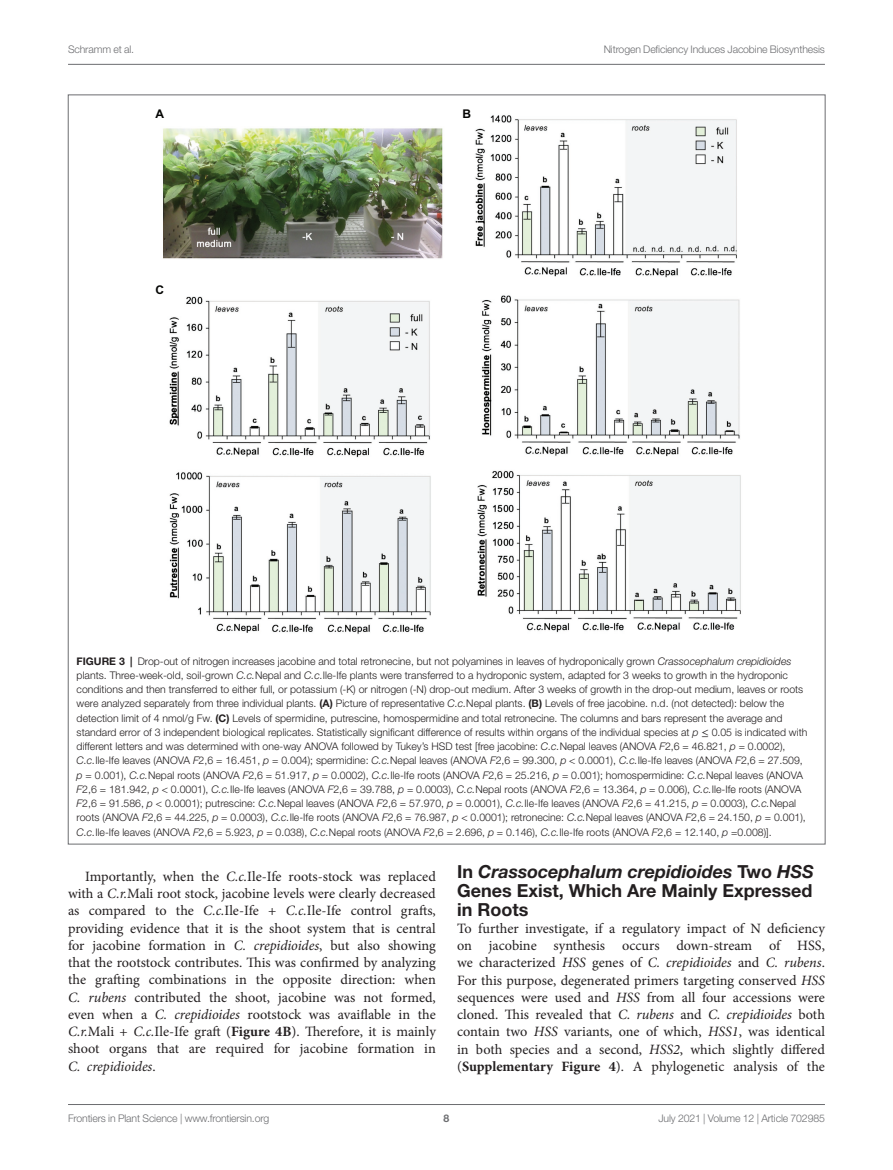
<style>
.page{position:relative;width:893px;height:1170px;background:#fff}
.page>*{position:absolute;margin:0;border:0;box-sizing:border-box;transform-origin:0 0}
.HEAD_2{font:700 18px/18.8px "Helvetica Neue LT Std";color:#231f20;text-align:justify}
.TEXT{font:14.25px/17.2px "Minion Pro";letter-spacing:-.005em;color:#231f20;text-align:justify}
.TEXT_FLUSH{font:14.25px/17.2px "Minion Pro";color:#231f20;text-align:justify}
.t1{font:700 12px "Arial";color:#040503}
.FIG_LEG{font:300 10.5px/14.2px "Helvetica Neue LT Std";color:#231f20}
.t2{font:300 10.5px "Helvetica Neue LT Std";letter-spacing:-.015em;color:#6c6d70}
.t3{font:700 10.5px "Helvetica Neue LT Std";color:#6c6d70}
.s1{font-weight:700}
.s2{font-style:italic}
.s3{font-family:"STIX General";font-weight:400}
</style>
<div class="page">
<hr style="left:68px;top:64px;width:757px;height:1px;background:#6c6d70">
<hr style="left:68px;top:1104px;width:757px;height:1px;background:#6c6d70">
<img style="left:163px;top:115px;width:578px;height:519px">
<p class="t2" style="left:68px;top:42px;width:68px">Schramm et al.</p>
<p class="t2" style="left:604px;top:42px;width:223px">Nitrogen Deficiency Induces Jacobine Biosynthesis</p>
<p class="t1" style="left:156px;top:105px;width:10px">A</p>
<p class="t1" style="left:156px;top:281px;width:10px">C</p>
<p class="t1" style="left:462px;top:105px;width:10px">B</p>
<p class="FIG_LEG" style="left:77px;top:653px;width:732px"><span class="s1">FIGURE 3 |</span> Drop-out of nitrogen increases jacobine and total retronecine, but not polyamines in leaves of hydroponically grown <span class="s2">Crassocephalum crepidioides </span>plants. Three-week-old, soil-grown <span class="s2">C.c.</span>Nepal and <span class="s2">C.c.</span>Ile-Ife plants were transferred to a hydroponic system, adapted for 3 weeks to growth in the hydroponic conditions and then transferred to either full, or potassium (-K) or nitrogen (-N) drop-out medium. After 3 weeks of growth in the drop-out medium, leaves or roots were analyzed separately from three individual plants. <span class="s1">(A)</span> Picture of representative <span class="s2">C.c.</span>Nepal plants. <span class="s1">(B)</span> Levels of free jacobine. n.d. (not detected): below the detection limit of 4 nmol/g Fw. <span class="s1">(C)</span> Levels of spermidine, putrescine, homospermidine and total retronecine. The columns and bars represent the average and standard error of 3 independent biological replicates. Statistically significant difference of results within organs of the individual species at <span class="s2">p</span> <span class="s3">≤</span> 0.05 is indicated with different letters and was determined with one-way ANOVA followed by Tukey’s HSD test [free jacobine: <span class="s2">C.c.</span>Nepal leaves (ANOVA <span class="s2">F</span>2,6 = 46.821, <span class="s2">p</span> = 0.0002), <span class="s2">C.c.</span>Ile-Ife leaves (ANOVA <span class="s2">F</span>2,6 = 16.451, <span class="s2">p</span> = 0.004); spermidine: <span class="s2">C.c.</span>Nepal leaves (ANOVA <span class="s2">F</span>2,6 = 99.300, <span class="s2">p</span> &lt; 0.0001), <span class="s2">C.c.</span>Ile-Ife leaves (ANOVA <span class="s2">F</span>2,6 = 27.509, <span class="s2">p</span> = 0.001), <span class="s2">C.c.</span>Nepal roots (ANOVA <span class="s2">F</span>2,6 = 51.917, <span class="s2">p</span> = 0.0002), <span class="s2">C.c.</span>Ile-Ife roots (ANOVA <span class="s2">F</span>2,6 = 25.216, <span class="s2">p</span> = 0.001); homospermidine: <span class="s2">C.c.</span>Nepal leaves (ANOVA <span class="s2">F</span>2,6 = 181.942, <span class="s2">p</span> &lt; 0.0001), <span class="s2">C.c.</span>Ile-Ife leaves (ANOVA <span class="s2">F</span>2,6 = 39.788, <span class="s2">p</span> = 0.0003), <span class="s2">C.c.</span>Nepal roots (ANOVA <span class="s2">F</span>2,6 = 13.364, <span class="s2">p</span> = 0.006), <span class="s2">C.c.</span>Ile-Ife roots (ANOVA <span class="s2">F</span>2,6 = 91.586, <span class="s2">p</span> &lt; 0.0001); putrescine: <span class="s2">C.c.</span>Nepal leaves (ANOVA <span class="s2">F</span>2,6 = 57.970, <span class="s2">p</span> = 0.0001), <span class="s2">C.c.</span>Ile-Ife leaves (ANOVA <span class="s2">F</span>2,6 = 41.215, <span class="s2">p</span> = 0.0003), <span class="s2">C.c.</span>Nepal roots (ANOVA <span class="s2">F</span>2,6 = 44.225, <span class="s2">p</span> = 0.0003), <span class="s2">C.c.</span>Ile-Ife roots (ANOVA <span class="s2">F</span>2,6 = 76.987, <span class="s2">p</span> &lt; 0.0001); retronecine: <span class="s2">C.c.</span>Nepal leaves (ANOVA <span class="s2">F</span>2,6 = 24.150, <span class="s2">p</span> = 0.001), <span class="s2">C.c.</span>Ile-Ife leaves (ANOVA <span class="s2">F</span>2,6 = 5.923, <span class="s2">p</span> = 0.038), <span class="s2">C.c.</span>Nepal roots (ANOVA <span class="s2">F</span>2,6 = 2.696, <span class="s2">p</span> = 0.146), <span class="s2">C.c.</span>Ile-Ife roots (ANOVA <span class="s2">F</span>2,6 = 12.140, <span class="s2">p</span> =0.008)].</p>
<p class="TEXT" style="left:68px;top:867px;width:369px;text-indent:17px">Importantly, when the <span class="s2">C.c.</span>Ile-Ife roots-stock was replaced with a <span class="s2">C.r.</span>Mali root stock, jacobine levels were clearly decreased as compared to the <span class="s2">C.c.</span>Ile-Ife + <span class="s2">C.c.</span>Ile-Ife control grafts, providing evidence that it is the shoot system that is central for jacobine formation in <span class="s2">C. crepidioides</span>, but also showing that the rootstock contributes. This was confirmed by analyzing the grafting combinations in the opposite direction: when <span class="s2">C. rubens</span> contributed the shoot, jacobine was not formed, even when a <span class="s2">C. crepidioides</span> rootstock was avaiflable in the <span class="s2">C.r.</span>Mali + <span class="s2">C.c.</span>Ile-Ife graft (<span class="s1">Figure 4B</span>). Therefore, it is mainly shoot organs that are required for jacobine formation in <span class="s2">C. crepidioides</span>.</p>
<p class="HEAD_2" style="left:457px;top:861px;width:358px">In <span class="s2">Crassocephalum crepidioides</span> Two <span class="s2">HSS </span>Genes Exist, Which Are Mainly Expressed in Roots</p>
<p class="TEXT_FLUSH" style="left:457px;top:919px;width:369px">To further investigate, if a regulatory impact of N deficiency on jacobine synthesis occurs down-stream of HSS, we characterized <span class="s2">HSS</span> genes of <span class="s2">C. crepidioides</span> and <span class="s2">C. rubens</span>.<br>For this purpose, degenerated primers targeting conserved <span class="s2">HSS </span>sequences were used and <span class="s2">HSS</span> from all four accessions were cloned. This revealed that <span class="s2">C. rubens</span> and <span class="s2">C. crepidioides</span> both contain two <span class="s2">HSS</span> variants, one of which, <span class="s2">HSS1</span>, was identical in both species and a second, <span class="s2">HSS2</span>, which slightly differed (<span class="s1">Supplementary Figure 4</span>). A phylogenetic analysis of the</p>
<p class="t2" style="left:68px;top:1111px;width:203px">Frontiers in Plant Science | www.frontiersin.org</p>
<p class="t3" style="left:444px;top:1111px;width:7px">8</p>
<p class="t2" style="left:658px;top:1111px;width:168px">July 2021 | Volume 12 | Article 702985</p>
</div>
